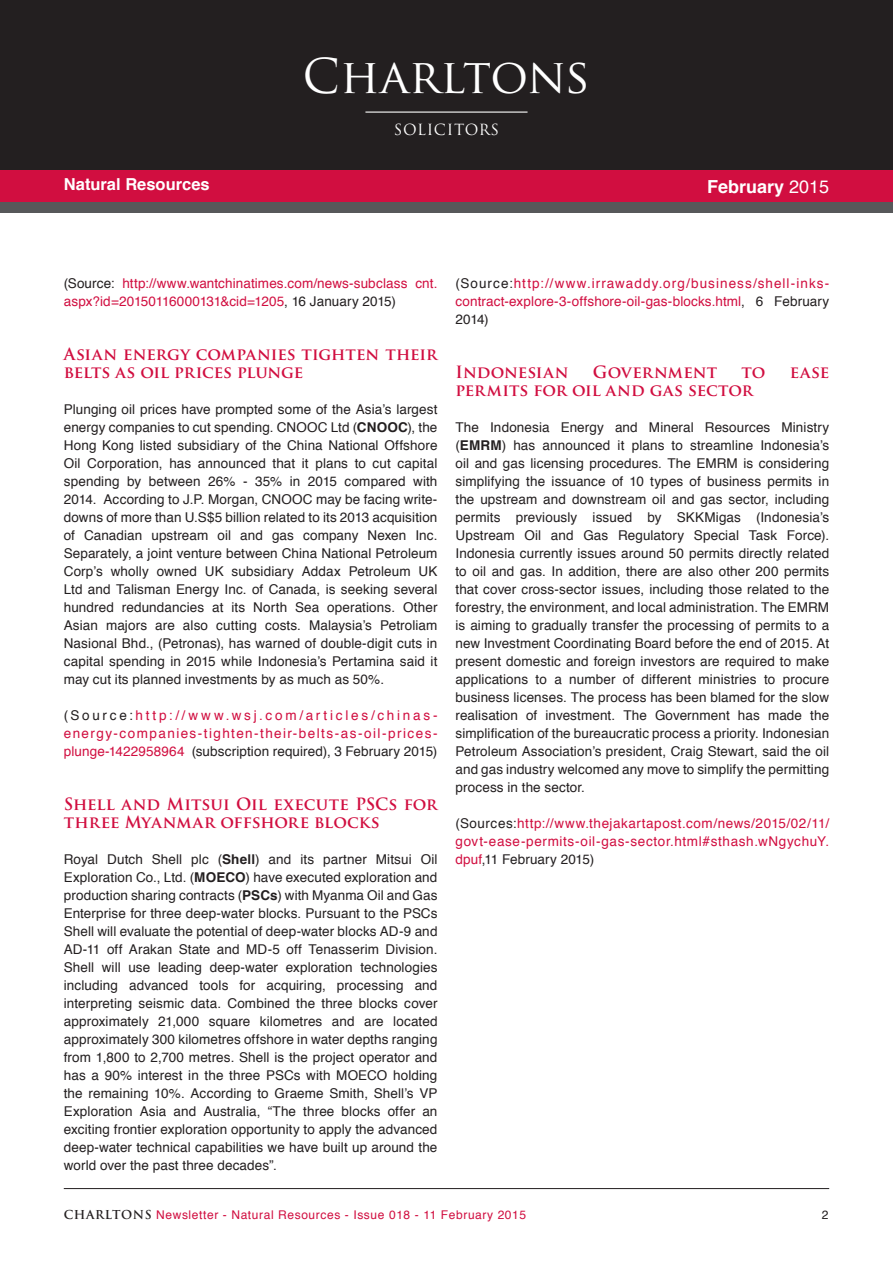
<style>
.page{position:relative;width:893px;height:1263px;background:#fff}
.page>*{position:absolute;margin:0;border:0;box-sizing:border-box;transform-origin:0 0}
.t1{font:46.8px "Trajan Pro";color:#fff}
.t2{font:700 18px "Helvetica";color:#fff}
.Body_title{font:700 16.5px/18px "Trajan Pro";letter-spacing:-.005em;color:#d10e40}
.t3{font:700 16.5px "Helvetica";color:#fff}
.Body_title-2{font:700 16.5px "Trajan Pro";letter-spacing:.015em;color:#d10e40}
.t4{font:15px "Trajan Pro";letter-spacing:.04em;color:#fff}
.body_text{font:13.5px/18px "Helvetica";letter-spacing:.01em;color:#231f20;text-align:justify}
.body_text-2{font:13.5px/18px "Helvetica";letter-spacing:.01em;color:#d10e40;text-align:justify}
.t5{font:12px "Helvetica";letter-spacing:.05em;color:#d10e40}
.t6{font:12px "Helvetica";color:#231f20}
.s1{font-weight:400}
.s2{color:#231f20}
.s3{font-weight:700}
.s4{font-family:"Trajan Pro";font-weight:700;color:#231f20}
</style>
<div class="page">
<hr style="left:64px;top:1188px;width:765px;height:1px;background:#231f20">
<div style="left:0;top:0;width:893px;height:170px;background:#231f20"></div>
<div style="left:0;top:170px;width:893px;height:32px;background:#d10e40"></div>
<hr style="left:365px;top:112px;width:162px;height:1px;background:#fff">
<div style="left:0;top:202px;width:893px;height:11px;background:#57585a"></div>
<p class="t3" style="left:64px;top:171px;width:147px">Natural Resources</p>
<h1 class="t1" style="left:303px;top:47px;width:289px">Charltons</h1>
<p class="t4" style="left:394px;top:120px;width:107px">SOLICITORS</p>
<p class="t2" style="left:707px;top:172px;width:124px">February <span class="s1">2015</span></p>
<p class="body_text-2" style="left:64px;top:275px;width:375px"><span class="s2">(Source:</span> http://www.wantchinatimes.com/news-subclass cnt. aspx?id=20150116000131&amp;cid=1205<span class="s2">, 16 January 2015)</span></p>
<p class="Body_title" style="left:64px;top:345px;width:375px">Asian energy companies tighten their belts as oil prices plunge</p>
<p class="body_text" style="left:64px;top:401px;width:375px">Plunging oil prices have prompted some of the Asia’s largest energy companies to cut spending. CNOOC Ltd (<span class="s3">CNOOC</span>), the Hong Kong listed subsidiary of the China National Offshore Oil Corporation, has announced that it plans to cut capital spending by between 26% - 35% in 2015 compared with 2014. According to J.P. Morgan, CNOOC may be facing write&shy;downs of more than U.S$5 billion related to its 2013 acquisition of Canadian upstream oil and gas company Nexen Inc.<br>Separately, a joint venture between China National Petroleum Corp’s wholly owned UK subsidiary Addax Petroleum UK Ltd and Talisman Energy Inc. of Canada, is seeking several hundred redundancies at its North Sea operations. Other Asian majors are also cutting costs. Malaysia’s Petroliam Nasional Bhd., (Petronas), has warned of double-digit cuts in capital spending in 2015 while Indonesia’s Pertamina said it may cut its planned investments by as much as 50%.</p>
<p class="body_text-2" style="left:64px;top:707px;width:375px"><span class="s2">(Source:</span>http://www.wsj.com/articles/chinas&shy;energy-companies-tighten-their-belts-as-oil-prices&shy;plunge-1422958964 <span class="s2">(subscription required), 3 February 2015)</span></p>
<p class="Body_title" style="left:64px;top:795px;width:375px">Shell and Mitsui Oil execute PSCs for three Myanmar offshore blocks</p>
<p class="body_text" style="left:64px;top:851px;width:375px">Royal Dutch Shell plc (<span class="s3">Shell</span>) and its partner Mitsui Oil Exploration Co., Ltd. (<span class="s3">MOECO</span>) have executed exploration and production sharing contracts (<span class="s3">PSCs</span>) with Myanma Oil and Gas Enterprise for three deep-water blocks. Pursuant to the PSCs Shell will evaluate the potential of deep-water blocks AD-9 and AD-11 off Arakan State and MD-5 off Tenasserim Division.<br>Shell will use leading deep-water exploration technologies including advanced tools for acquiring, processing and interpreting seismic data. Combined the three blocks cover approximately 21,000 square kilometres and are located approximately 300 kilometres offshore in water depths ranging from 1,800 to 2,700 metres. Shell is the project operator and has a 90% interest in the three PSCs with MOECO holding the remaining 10%. According to Graeme Smith, Shell’s VP Exploration Asia and Australia, “The three blocks offer an exciting frontier exploration opportunity to apply the advanced deep-water technical capabilities we have built up around the world over the past three decades”.</p>
<p class="body_text-2" style="left:455px;top:275px;width:375px"><span class="s2">(Source:</span>http://www.irrawaddy.org/business/shell-inks&shy;contract-explore-3-offshore-oil-gas-blocks.html<span class="s2">, 6 February 2014)</span></p>
<p class="Body_title" style="left:455px;top:363px;width:115px">Indonesian</p>
<p class="Body_title-2" style="left:593px;top:362px;width:126px">Government</p>
<p class="Body_title" style="left:742px;top:363px;width:25px">to</p>
<p class="Body_title" style="left:790px;top:363px;width:41px">ease</p>
<p class="Body_title" style="left:455px;top:381px;width:299px">permits for oil and gas sector</p>
<p class="body_text" style="left:455px;top:419px;width:375px">The Indonesia Energy and Mineral Resources Ministry (<span class="s3">EMRM</span>) has announced it plans to streamline Indonesia’s oil and gas licensing procedures. The EMRM is considering simplifying the issuance of 10 types of business permits in the upstream and downstream oil and gas sector, including permits previously issued by SKKMigas (Indonesia’s Upstream Oil and Gas Regulatory Special Task Force).<br>Indonesia currently issues around 50 permits directly related to oil and gas. In addition, there are also other 200 permits that cover cross-sector issues, including those related to the forestry, the environment, and local administration. The EMRM is aiming to gradually transfer the processing of permits to a new Investment Coordinating Board before the end of 2015. At present domestic and foreign investors are required to make applications to a number of different ministries to procure business licenses. The process has been blamed for the slow realisation of investment. The Government has made the simplification of the bureaucratic process a priority. Indonesian Petroleum Association’s president, Craig Stewart, said the oil and gas industry welcomed any move to simplify the permitting process in the sector.</p>
<p class="body_text-2" style="left:455px;top:815px;width:375px"><span class="s2">(Sources:</span>http://www.thejakartapost.com/news/2015/02/11/ govt-ease-permits-oil-gas-sector.html#sthash.wNgychuY. dpuf<span class="s2">,11 February 2015)</span></p>
<p class="t5" style="left:64px;top:1206px;width:464px"><span class="s4">CHARLTONS</span> Newsletter - Natural Resources - Issue 018 - 11 February 2015</p>
<p class="t6" style="left:822px;top:1206px;width:8px">2</p>
</div>
